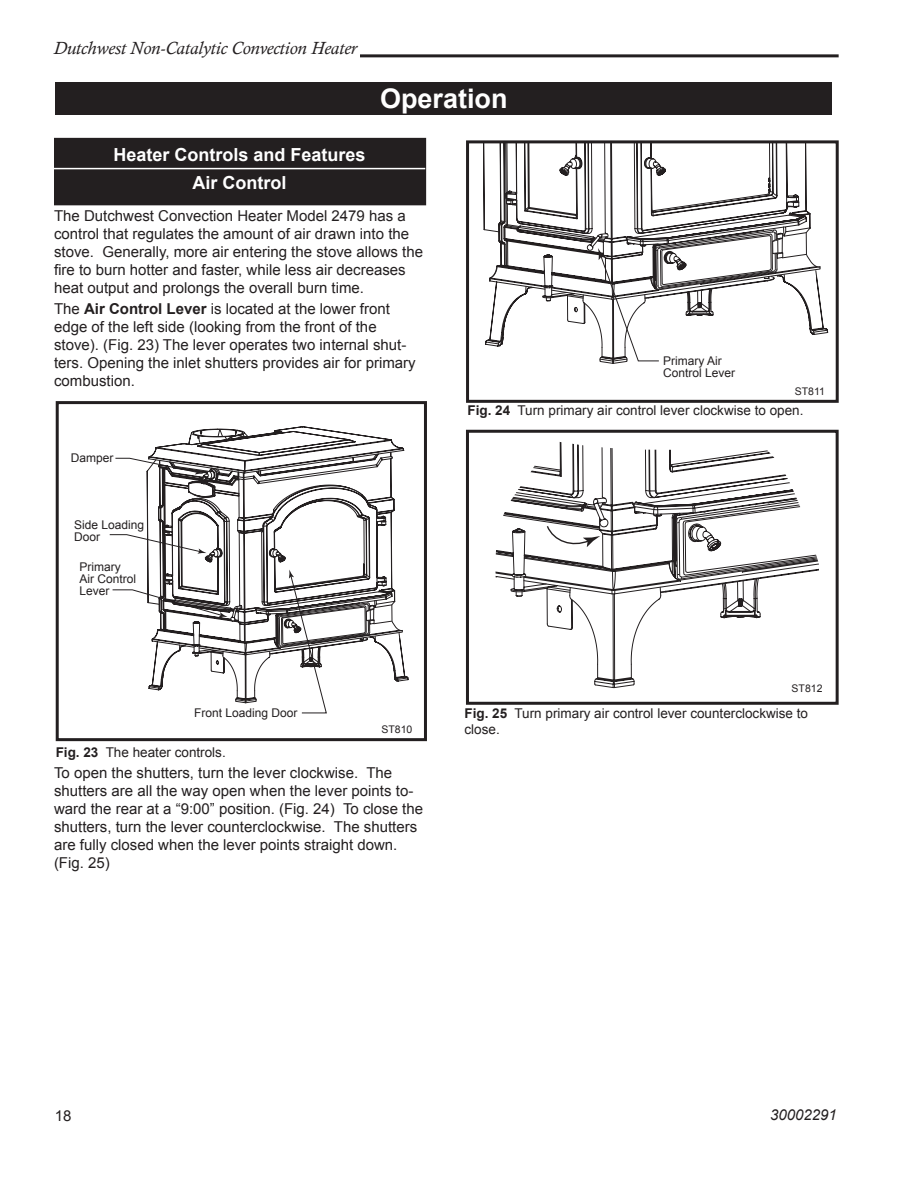
<style>
.page{position:relative;width:918px;height:1188px;background:#fff}
.page>*{position:absolute;margin:0;border:0;box-sizing:border-box;transform-origin:0 0}
.t1{font:700 27px "Arial";color:#fff}
.t2{font:italic 18px "Calisto";color:#231f20}
.t3{font:700 18px/28.2px "Arial";color:#fff;text-align:center}
.t4{font:16.95px/20.5px "Helvetica";color:#231f20}
.t5{font:15px/18px "Arial";color:#231f20}
.t6{font:italic 15px "Arial";color:#231f20}
.t7{font:13.5px/16.2px "Arial";color:#231f20}
.t8{font:12px/12px "Arial";color:#231f20}
.t9{font:10.5px "Arial";color:#231f20}
.s1{font-weight:700}
</style>
<div class="page">
<hr style="left:360px;top:54px;width:479px;height:3px;background:#231f20">
<div style="left:55px;top:139px;width:370px;height:66px;background:#231f20"></div>
<div style="left:54px;top:138px;width:372px;height:67px;border:2px solid #231f20"></div>
<div style="left:56px;top:82px;width:776px;height:33px;background:#231f20"></div>
<hr style="left:54px;top:168px;width:371px;height:1px;background:#fff">
<svg style="left:150px;top:426px;width:254px;height:30px"></svg>
<svg style="left:110px;top:456px;width:298px;height:258px"></svg>
<div style="left:56px;top:401px;width:371px;height:340px;border:3px solid #231f20"></div>
<svg style="left:484px;top:144px;width:339px;height:220px"></svg>
<div style="left:466px;top:140px;width:373px;height:263px;border:3px solid #231f20"></div>
<svg style="left:495px;top:442px;width:324px;height:247px"></svg>
<div style="left:466px;top:430px;width:373px;height:275px;border:3px solid #231f20"></div>
<p class="t2" style="left:54px;top:38px;width:305px">Dutchwest Non-Catalytic Convection Heater</p>
<h1 class="t1" style="left:380px;top:84px;width:129px">Operation</h1>
<p class="t3" style="left:114px;top:140px;width:254px">Heater Controls and Features<br>Air Control</p>
<p class="t5" style="left:54px;top:207px;width:371px">The Dutchwest Convection Heater Model 2479 has a control that regulates the amount of air drawn into the stove. Generally, more air entering the stove allows the fire to burn hotter and faster, while less air decreases heat output and prolongs the overall burn time.</p>
<p class="t5" style="left:54px;top:300px;width:363px">The <span class="s1">Air Control Lever</span> is located at the lower front edge of the left side (looking from the front of the stove). (Fig. 23) The lever operates two internal shut&shy;ters. Opening the inlet shutters provides air for primary combustion.</p>
<p class="t8" style="left:71px;top:452px;width:44px">Damper</p>
<p class="t8" style="left:74px;top:519px;width:72px">Side Loading<br>Door</p>
<p class="t8" style="left:79px;top:561px;width:58px">Primary<br>Air Control<br>Lever</p>
<p class="t8" style="left:194px;top:707px;width:105px">Front Loading Door</p>
<p class="t7" style="left:56px;top:744px;width:172px"><span class="s1">Fig. 23</span> The heater controls.</p>
<p class="t9" style="left:381px;top:723px;width:32px">ST810</p>
<p class="t5" style="left:54px;top:764px;width:371px">To open the shutters, turn the lever clockwise. The shutters are all the way open when the lever points to&shy;ward the rear at a “9:00” position. (Fig. 24) To close the shutters, turn the lever counterclockwise. The shutters are fully closed when the lever points straight down. (Fig. 25)</p>
<p class="t4" style="left:222px;top:771px;width:90px">ST810<br>Dutchwest heat control<br>5/04</p>
<p class="t8" style="left:663px;top:354px;width:74px">Primary Air<br>Control Lever</p>
<p class="t9" style="left:795px;top:386px;width:32px">ST811</p>
<p class="t7" style="left:467px;top:402px;width:338px"><span class="s1">Fig. 24</span> Turn primary air control lever clockwise to open.</p>
<p class="t9" style="left:792px;top:683px;width:32px">ST812</p>
<p class="t7" style="left:465px;top:705px;width:345px"><span class="s1">Fig. 25</span> Turn primary air control lever counterclockwise to close.</p>
<p class="t5" style="left:55px;top:1107px;width:18px">18</p>
<p class="t6" style="left:770px;top:1106px;width:68px">30002291</p>
</div>
